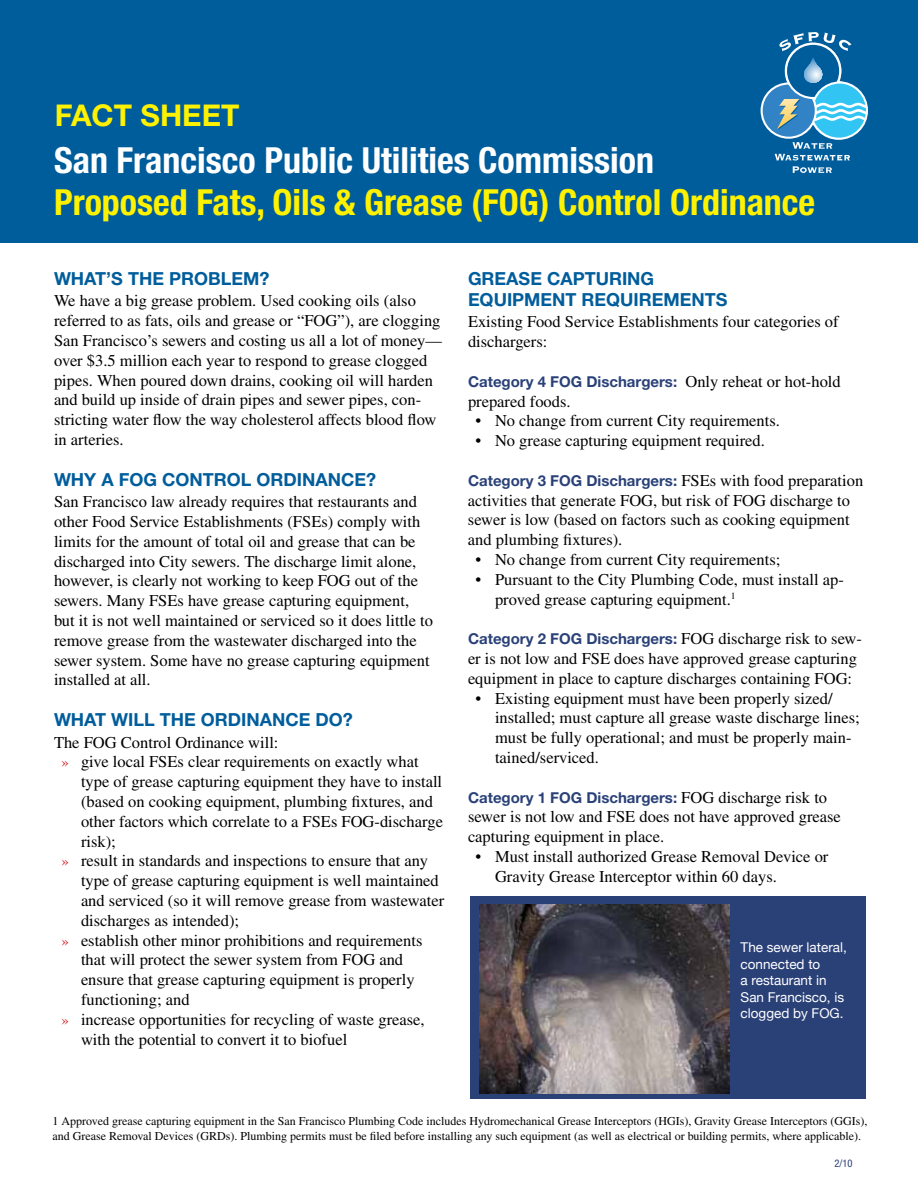
<style>
.page{position:relative;width:918px;height:1188px;background:#fff}
.page>*{position:absolute;margin:0;border:0;box-sizing:border-box;transform-origin:0 0}
.t1{font:700 condensed 36px "Helvetica Neue";color:#fff200}
.t2{font:700 condensed 36px "Helvetica Neue";color:#fff}
.t3{font:700 30px "Helvetica Neue";color:#fff200}
.t4{font:700 18px/21px "Helvetica Neue";color:#005d9c}
.t5{font:16.5px/19.8px "Times";color:#000}
.t6{font:700 15px "Helvetica Neue";color:#2a4178}
.t7{font:13.5px/16.5px "Helvetica Neue";color:#fff}
.t8{font:12px/14.4px "Times";color:#000}
.t9{font:condensed 10.5px "Helvetica Neue";color:#2a4178}
.s1{font-size:15px;color:#d2232a}
.s2{font-family:"Times";font-weight:400;font-size:16.5px;color:#000}
</style>
<div class="page">
<div style="left:0;top:0;width:918px;height:243px;background:#005d9c"></div>
<div style="left:470px;top:896px;width:396px;height:203px;background:#2a4178"></div>
<img style="left:479px;top:904px;width:250px;height:189px">
<svg style="left:779px;top:32px;width:73px;height:19px"></svg>
<svg style="left:809px;top:81px;width:59px;height:59px"></svg>
<div style="left:812px;top:83px;width:54px;height:55px;background:#32c5f4;border-radius:50%"></div>
<div style="left:762px;top:84px;width:54px;height:54px;background:#3283c5;border-radius:50%"></div>
<div style="left:761px;top:82px;width:56px;height:57px;border:2px solid #fff;border-radius:50%"></div>
<div style="left:786px;top:44px;width:54px;height:54px;background:#005d9c;border-radius:50%"></div>
<svg style="left:777px;top:57px;width:91px;height:73px"></svg>
<svg style="left:775px;top:142px;width:75px;height:31px"></svg>
<h2 class="t3" style="left:55px;top:97px;width:186px">FACT SHEET</h2>
<h1 class="t2" style="left:54px;top:138px;width:602px">San Francisco Public Utilities Commission</h1>
<h1 class="t1" style="left:54px;top:180px;width:763px">Proposed Fats, Oils &amp; Grease (FOG) Control Ordinance</h1>
<p class="t4" style="left:54px;top:268px;width:217px">WHAT’S THE PROBLEM?</p>
<p class="t5" style="left:54px;top:291px;width:389px">We have a big grease problem. Used cooking oils (also referred to as fats, oils and grease or “FOG”), are clogging San Francisco’s sewers and costing us all a lot of money— over $3.5 million each year to respond to grease clogged pipes. When poured down drains, cooking oil will harden and build up inside of drain pipes and sewer pipes, con&shy;stricting water flow the way cholesterol affects blood flow in arteries.</p>
<p class="t4" style="left:54px;top:469px;width:324px">WHY A FOG CONTROL ORDINANCE?</p>
<p class="t5" style="left:54px;top:492px;width:381px">San Francisco law already requires that restaurants and other Food Service Establishments (FSEs) comply with limits for the amount of total oil and grease that can be discharged into City sewers. The discharge limit alone, however, is clearly not working to keep FOG out of the sewers. Many FSEs have grease capturing equipment, but it is not well maintained or serviced so it does little to remove grease from the wastewater discharged into the sewer system. Some have no grease capturing equipment installed at all.</p>
<p class="t4" style="left:54px;top:709px;width:300px">WHAT WILL THE ORDINANCE DO?</p>
<p class="t5" style="left:54px;top:732px;width:226px">The FOG Control Ordinance will:</p>
<p class="t5" style="left:62px;top:752px;width:359px"><span class="s1">»</span> give local FSEs clear requirements on exactly what</p>
<p class="t5" style="left:81px;top:772px;width:363px">type of grease capturing equipment they have to install</p>
<p class="t5" style="left:81px;top:792px;width:353px">(based on cooking equipment, plumbing fixtures, and</p>
<p class="t5" style="left:81px;top:811px;width:363px">other factors which correlate to a FSEs FOG-discharge</p>
<p class="t5" style="left:81px;top:831px;width:36px">risk);</p>
<p class="t5" style="left:62px;top:851px;width:368px"><span class="s1">»</span> result in standards and inspections to ensure that any</p>
<p class="t5" style="left:81px;top:871px;width:359px">type of grease capturing equipment is well maintained</p>
<p class="t5" style="left:81px;top:891px;width:365px">and serviced (so it will remove grease from wastewater</p>
<p class="t5" style="left:81px;top:910px;width:160px">discharges as intended);</p>
<p class="t5" style="left:62px;top:930px;width:362px"><span class="s1">»</span> establish other minor prohibitions and requirements</p>
<p class="t5" style="left:81px;top:950px;width:324px">that will protect the sewer system from FOG and</p>
<p class="t5" style="left:81px;top:970px;width:335px">ensure that grease capturing equipment is properly</p>
<p class="t5" style="left:81px;top:990px;width:110px">functioning; and</p>
<p class="t5" style="left:62px;top:1009px;width:365px"><span class="s1">»</span> increase opportunities for recycling of waste grease,</p>
<p class="t5" style="left:81px;top:1029px;width:268px">with the potential to convert it to biofuel</p>
<p class="t4" style="left:468px;top:268px;width:261px">GREASE CAPTURING<br>EQUIPMENT REQUIREMENTS</p>
<p class="t5" style="left:468px;top:312px;width:372px">Existing Food Service Establishments four categories of dischargers:</p>
<p class="t6" style="left:468px;top:372px;width:374px">Category 4 FOG Dischargers: <span class="s2">Only reheat or hot-hold</span></p>
<p class="t5" style="left:468px;top:391px;width:104px">prepared foods.</p>
<p class="t5" style="left:476px;top:411px;width:306px">• No change from current City requirements.</p>
<p class="t5" style="left:476px;top:431px;width:291px">• No grease capturing equipment required.</p>
<p class="t6" style="left:468px;top:471px;width:397px">Category 3 FOG Dischargers: <span class="s2">FSEs with food preparation</span></p>
<p class="t5" style="left:468px;top:490px;width:384px;text-align:justify">activities that generate FOG, but risk of FOG discharge to sewer is low (based on factors such as cooking equipment and plumbing fixtures).</p>
<p class="t5" style="left:476px;top:550px;width:306px">• No change from current City requirements;</p>
<p class="t5" style="left:495px;top:569px;width:350px;text-indent:-20px">• Pursuant to the City Plumbing Code, must install ap&shy;proved grease capturing equipment.<sup>1</sup></p>
<p class="t6" style="left:468px;top:630px;width:396px">Category 2 FOG Dischargers: <span class="s2">FOG discharge risk to sew-</span></p>
<p class="t5" style="left:468px;top:649px;width:390px">er is not low and FSE does have approved grease capturing equipment in place to capture discharges containing FOG:</p>
<p class="t5" style="left:495px;top:688px;width:366px;text-indent:-20px">• Existing equipment must have been properly sized/ installed; must capture all grease waste discharge lines; must be fully operational; and must be properly main&shy;tained/serviced.</p>
<p class="t6" style="left:468px;top:788px;width:361px">Category 1 FOG Dischargers: <span class="s2">FOG discharge risk to</span></p>
<p class="t5" style="left:468px;top:807px;width:374px">sewer is not low and FSE does not have approved grease capturing equipment in place.</p>
<p class="t5" style="left:495px;top:847px;width:335px;text-indent:-20px">• Must install authorized Grease Removal Device or<br>Gravity Grease Interceptor within 60 days.</p>
<p class="t7" style="left:741px;top:939px;width:108px">The sewer lateral, connected to<br>a restaurant in<br>San Francisco, is clogged by FOG.</p>
<p class="t8" style="left:52px;top:1114px;width:816px">1 Approved grease capturing equipment in the San Francisco Plumbing Code includes Hydromechanical Grease Interceptors (HGIs), Gravity Grease Interceptors (GGIs), and Grease Removal Devices (GRDs). Plumbing permits must be filed before installing any such equipment (as well as electrical or building permits, where applicable).</p>
<p class="t9" style="left:834px;top:1157px;width:20px">2/10</p>
</div>
